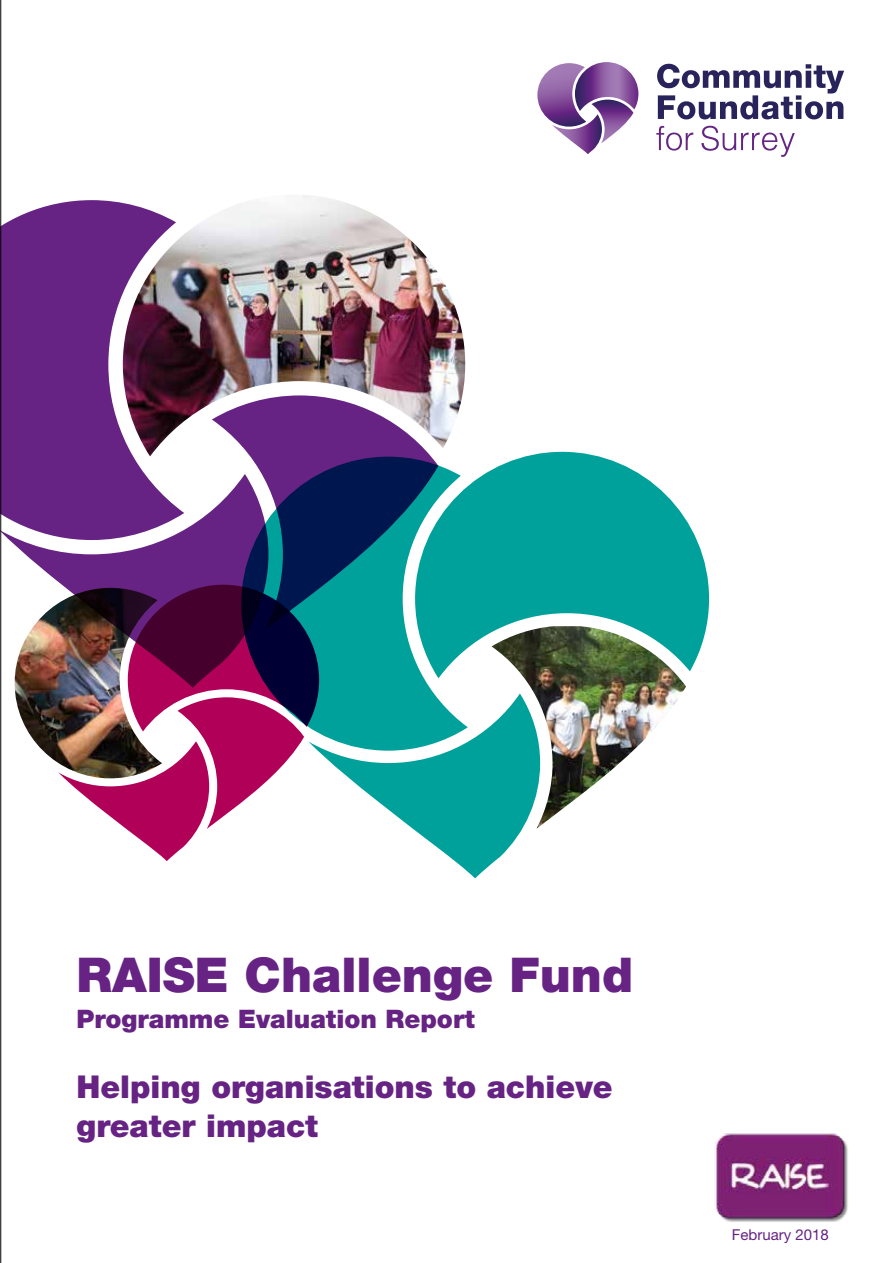
<style>
.page{position:relative;width:893px;height:1263px;background:#fff}
.page>*{position:absolute;margin:0;border:0;box-sizing:border-box;transform-origin:0 0}
.t1{font:900 48px "Helvetica Neue";color:#662383}
.t2{font:900 31.5px/39px "Helvetica Neue";color:#662383}
.t3{font:900 25.5px "Helvetica Neue";color:#662383}
.t4{font:15px "Helvetica Neue";color:#662383}
</style>
<div class="page">
<hr style="left:0;top:0;width:1px;height:1263px;background:#000">
<svg style="left:537px;top:62px;width:101px;height:92px"></svg>
<svg style="left:657px;top:64px;width:187px;height:55px"></svg>
<svg style="left:656px;top:126px;width:37px;height:25px"></svg>
<svg style="left:701px;top:126px;width:94px;height:31px"></svg>
<img style="left:15px;top:688px;width:43px;height:75px">
<svg style="left:438px;top:452px;width:271px;height:220px;fill:#00a19a"></svg>
<svg style="left:58px;top:585px;width:482px;height:293px"></svg>
<img style="left:492px;top:626px;width:194px;height:203px">
<svg style="left:0;top:200px;width:151px;height:274px;fill:#662383"></svg>
<img style="left:123px;top:195px;width:342px;height:261px">
<img style="left:0;top:474px;width:268px;height:214px">
<svg style="left:212px;top:395px;width:226px;height:235px"></svg>
<img style="left:715px;top:1133px;width:133px;height:89px">
<h1 class="t1" style="left:77px;top:946px;width:558px">RAISE Challenge Fund</h1>
<p class="t3" style="left:77px;top:1003px;width:400px">Programme Evaluation Report</p>
<p class="t2" style="left:77px;top:1067px;width:538px">Helping organisations to achieve greater impact</p>
<p class="t4" style="left:732px;top:1226px;width:98px">February 2018</p>
</div>
